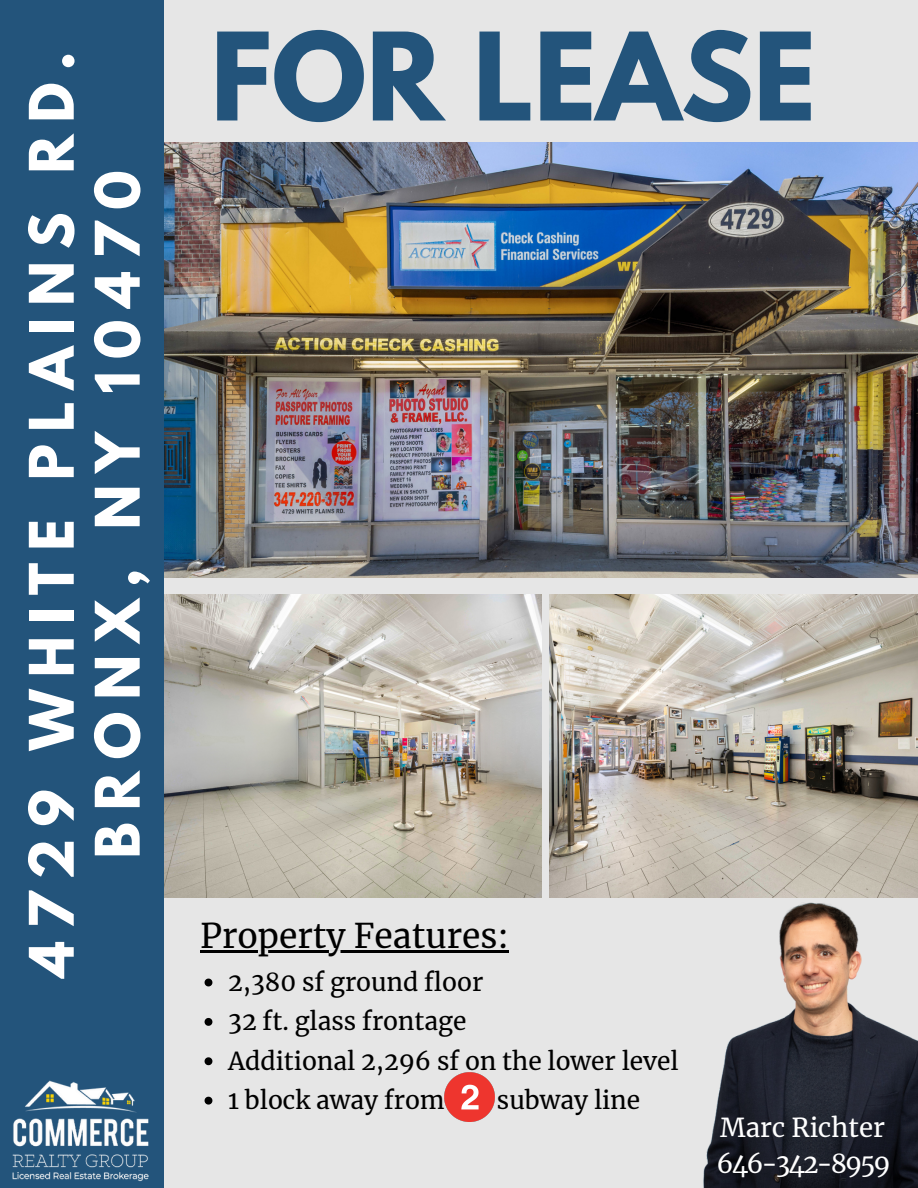
<style>
.page{position:relative;width:918px;height:1188px;background:#e6e6e6}
.page>*{position:absolute;margin:0;border:0;box-sizing:border-box;transform-origin:0 0}
.t1{font:700 107.85px "League Spartan";color:#23547b}
.t2{font:700 54.45px/66px "League Spartan";letter-spacing:.22em;color:#fff;text-align:center}
.t3{font:33.6px "Merriweather";color:#000}
.t4{font:25.8px "Merriweather";letter-spacing:-.075em;color:#fff}
.t5{font:25.8px "Merriweather";color:#fff}
.t6{font:24.6px "Merriweather";color:#000}
</style>
<div class="page">
<div style="left:0;top:0;width:164px;height:1188px;background:#23547b"></div>
<img style="left:12px;top:1080px;width:137px;height:102px">
<img style="left:488px;top:889px;width:430px;height:299px">
<img style="left:164px;top:594px;width:377px;height:304px">
<img style="left:550px;top:594px;width:368px;height:304px">
<img style="left:164px;top:142px;width:754px;height:435px">
<hr style="left:200px;top:951px;width:309px;height:2px;background:#000">
<svg style="left:205px;top:979px;width:7px;height:7px"></svg>
<svg style="left:205px;top:1018px;width:7px;height:8px"></svg>
<svg style="left:205px;top:1057px;width:7px;height:8px"></svg>
<svg style="left:205px;top:1097px;width:7px;height:8px"></svg>
<img style="left:445px;top:1072px;width:49px;height:50px">
<p class="t2" style="left:26px;top:977px;width:927px;rotate:-90deg">4729 WHITE PLAINS RD.<br>BRONX, NY 10470</p>
<p class="t1" style="left:211px;top:23px;width:607px">FOR LEASE</p>
<h3 class="t3" style="left:200px;top:915px;width:310px">Property Features:</h3>
<p class="t6" style="left:228px;top:967px;width:256px">2,380 sf ground floor</p>
<p class="t6" style="left:228px;top:1006px;width:240px">32 ft. glass frontage</p>
<p class="t6" style="left:228px;top:1045px;width:452px">Additional 2,296 sf on the lower level</p>
<p class="t6" style="left:228px;top:1085px;width:218px">1 block away from</p>
<p class="t6" style="left:497px;top:1085px;width:145px">subway line</p>
<p class="t5" style="left:720px;top:1112px;width:166px">Marc Richter</p>
<p class="t4" style="left:717px;top:1147px;width:176px">646-342-8959</p>
</div>
